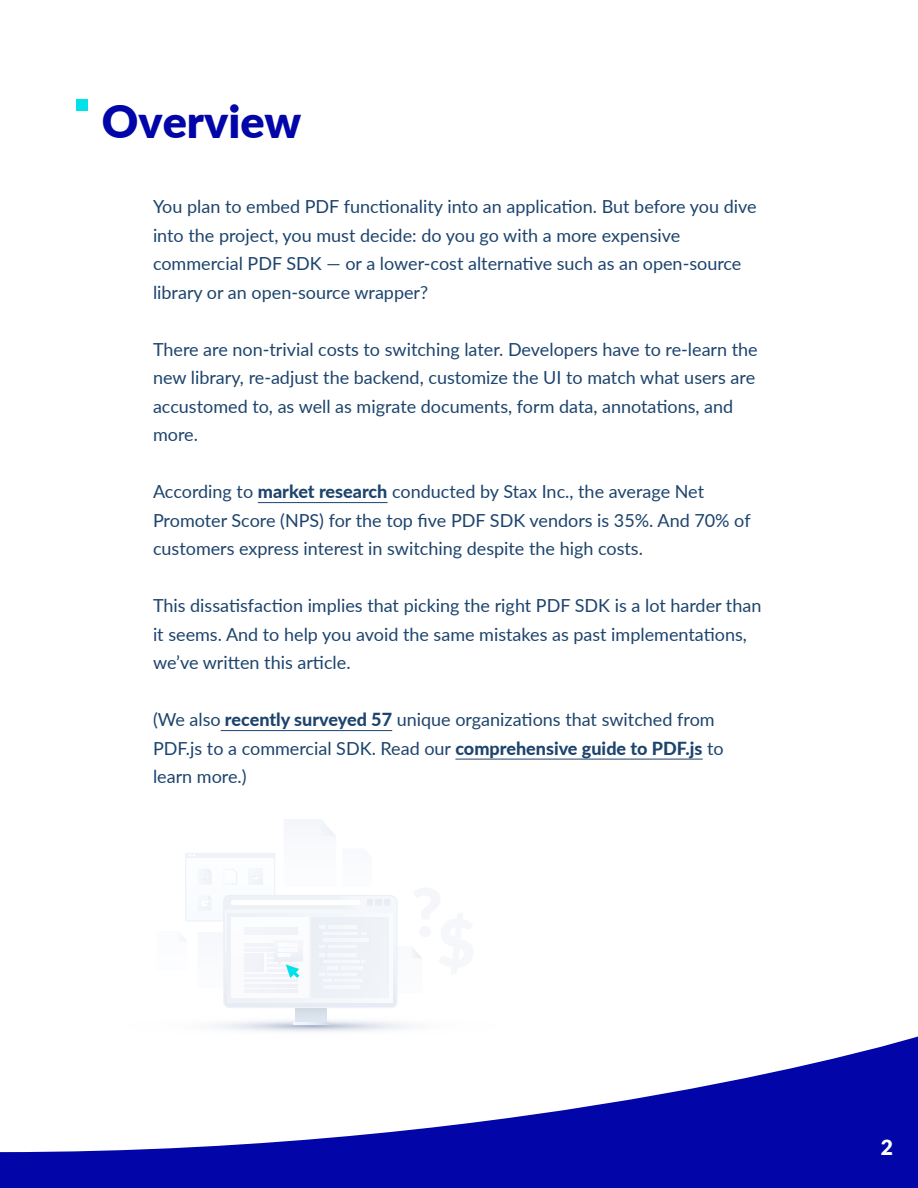
<style>
.page{position:relative;width:918px;height:1188px;background:#fff}
.page>*{position:absolute;margin:0;border:0;box-sizing:border-box;transform-origin:0 0}
.t1{font:900 45px "Lato";color:#0206a8}
.t2{font:900 21px "Lato";color:#fff}
.t3{font:18px/28.5px "Lato";color:#1d446d}
.s1{font-weight:800}
</style>
<div class="page">
<svg style="left:0;top:1036px;width:918px;height:152px"></svg>
<svg style="left:101px;top:1013px;width:422px;height:25px"></svg>
<div style="left:296px;top:1008px;width:30px;height:14px;background:#d8e0ec"></div>
<svg style="left:293px;top:1022px;width:36px;height:3px"></svg>
<svg style="left:182px;top:819px;width:258px;height:189px"></svg>
<hr style="left:258px;top:502px;width:130px;height:1px;background:#1d446d">
<hr style="left:221px;top:730px;width:171px;height:1px;background:#1d446d">
<hr style="left:455px;top:759px;width:248px;height:1px;background:#1d446d">
<h1 class="t1" style="left:102px;top:88px;width:201px">Overview</h1>
<p class="t3" style="left:153px;top:192px;width:605px">You plan to embed PDF functionality into an application. But before you dive into the project, you must decide: do you go with a more expensive commercial PDF SDK — or a lower-cost alternative such as an open-source library or an open-source wrapper?</p>
<p class="t3" style="left:153px;top:334px;width:606px">There are non-trivial costs to switching later. Developers have to re-learn the new library, re-adjust the backend, customize the UI to match what users are accustomed to, as well as migrate documents, form data, annotations, and more.</p>
<p class="t3" style="left:153px;top:477px;width:599px">According to <span class="s1">market research</span> conducted by Stax Inc., the average Net<br>Promoter Score (NPS) for the top five PDF SDK vendors is 35%. And 70% of customers express interest in switching despite the high costs.</p>
<p class="t3" style="left:153px;top:591px;width:610px">This dissatisfaction implies that picking the right PDF SDK is a lot harder than it seems. And to help you avoid the same mistakes as past implementations, we’ve written this article.</p>
<p class="t3" style="left:153px;top:705px;width:572px">(We also <span class="s1">recently surveyed 57</span> unique organizations that switched from<br>PDF.js to a commercial SDK. Read our <span class="s1">comprehensive guide to PDF.js</span> to learn more.)</p>
<p class="t2" style="left:881px;top:1131px;width:14px">2</p>
</div>
